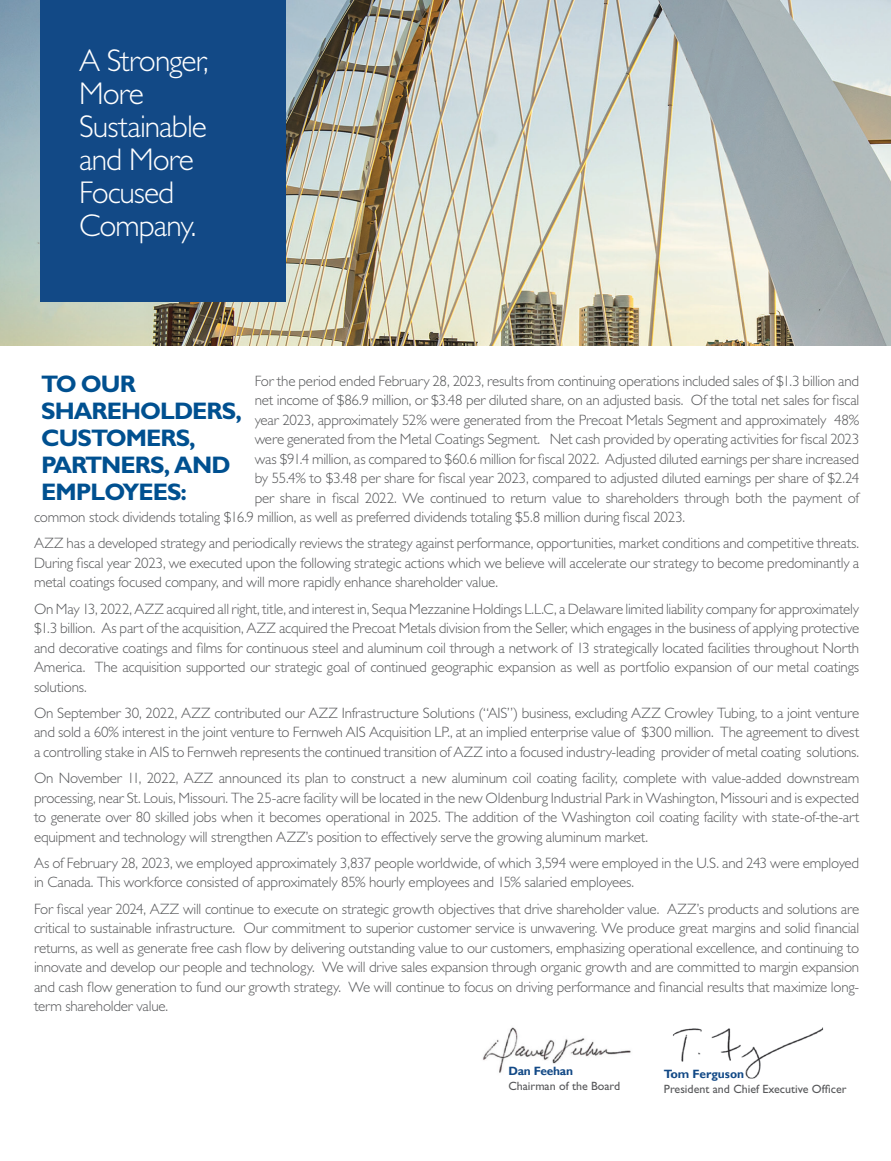
<style>
.page{position:relative;width:891px;height:1161px;background:#fff}
.page>*{position:absolute;margin:0;border:0;box-sizing:border-box;transform-origin:0 0}
.t1{font:300 31.5px/33px "Gill Sans Std";letter-spacing:-.03em;color:#fff}
.t2{font:700 24px/27px "Gill Sans Std";letter-spacing:-.04em;color:#005090}
.t3{font:300 15px/19.5px "Gill Sans Std";letter-spacing:-.015em;color:#57585a;text-align:justify}
.t4{font:12px "Gill Sans Std";color:#57585a}
.t5{font:700 12px "Gill Sans";color:#124986}
.t6{font:700 12px "Gill Sans";letter-spacing:-.02em;color:#124986}
</style>
<div class="page">
<img style="left:0;top:0;width:891px;height:345px">
<div style="left:40px;top:0;width:246px;height:302px;background:#124986"></div>
<img style="left:673px;top:1027px;width:150px;height:52px">
<img style="left:483px;top:1027px;width:148px;height:46px">
<h1 class="t1" style="left:79px;top:44px;width:131px">A Stronger,<br>More<br>Sustainable and More<br>Focused<br>Company.</h1>
<h2 class="t2" style="left:41px;top:370px;width:202px">TO OUR<br>SHAREHOLDERS,<br>CUSTOMERS,<br>PARTNERS, AND<br>EMPLOYEES:</h2>
<p class="t3" style="left:255px;top:371px;width:606px">For the period ended February 28, 2023, results from continuing operations included sales of $1.3 billion and</p>
<p class="t3" style="left:255px;top:390px;width:606px">net income of $86.9 million, or $3.48 per diluted share, on an adjusted basis. Of the total net sales for fiscal</p>
<p class="t3" style="left:255px;top:410px;width:606px">year 2023, approximately 52% were generated from the Precoat Metals Segment and approximately 48%</p>
<p class="t3" style="left:255px;top:429px;width:606px">were generated from the Metal Coatings Segment. Net cash provided by operating activities for fiscal 2023</p>
<p class="t3" style="left:255px;top:449px;width:606px">was $91.4 million, as compared to $60.6 million for fiscal 2022. Adjusted diluted earnings per share increased</p>
<p class="t3" style="left:255px;top:468px;width:606px">by 55.4% to $3.48 per share for fiscal year 2023, compared to adjusted diluted earnings per share of $2.24</p>
<p class="t3" style="left:255px;top:488px;width:606px">per share in fiscal 2022. We continued to return value to shareholders through both the payment of</p>
<p class="t3" style="left:34px;top:507px;width:653px">common stock dividends totaling $16.9 million, as well as preferred dividends totaling $5.8 million during fiscal 2023.</p>
<p class="t3" style="left:34px;top:534px;width:827px">AZZ has a developed strategy and periodically reviews the strategy against performance, opportunities, market conditions and competitive threats.<br>During fiscal year 2023, we executed upon the following strategic actions which we believe will accelerate our strategy to become predominantly a metal coatings focused company, and will more rapidly enhance shareholder value.</p>
<p class="t3" style="left:34px;top:599px;width:827px">On May 13, 2022, AZZ acquired all right, title, and interest in, Sequa Mezzanine Holdings L.L.C, a Delaware limited liability company for approximately $1.3 billion. As part of the acquisition, AZZ acquired the Precoat Metals division from the Seller, which engages in the business of applying protective and decorative coatings and films for continuous steel and aluminum coil through a network of 13 strategically located facilities throughout North America. The acquisition supported our strategic goal of continued geographic expansion as well as portfolio expansion of our metal coatings solutions.</p>
<p class="t3" style="left:34px;top:703px;width:827px">On September 30, 2022, AZZ contributed our AZZ Infrastructure Solutions (“AIS”) business, excluding AZZ Crowley Tubing, to a joint venture and sold a 60% interest in the joint venture to Fernweh AIS Acquisition LP., at an implied enterprise value of $300 million. The agreement to divest a controlling stake in AIS to Fernweh represents the continued transition of AZZ into a focused industry-leading provider of metal coating solutions.</p>
<p class="t3" style="left:34px;top:768px;width:827px">On November 11, 2022, AZZ announced its plan to construct a new aluminum coil coating facility, complete with value-added downstream processing, near St. Louis, Missouri. The 25-acre facility will be located in the new Oldenburg Industrial Park in Washington, Missouri and is expected to generate over 80 skilled jobs when it becomes operational in 2025. The addition of the Washington coil coating facility with state-of-the-art equipment and technology will strengthen AZZ’s position to effectively serve the growing aluminum market.</p>
<p class="t3" style="left:34px;top:853px;width:827px">As of February 28, 2023, we employed approximately 3,837 people worldwide, of which 3,594 were employed in the U.S. and 243 were employed in Canada. This workforce consisted of approximately 85% hourly employees and 15% salaried employees.</p>
<p class="t3" style="left:34px;top:899px;width:827px">For fiscal year 2024, AZZ will continue to execute on strategic growth objectives that drive shareholder value. AZZ’s products and solutions are critical to sustainable infrastructure. Our commitment to superior customer service is unwavering. We produce great margins and solid financial returns, as well as generate free cash flow by delivering outstanding value to our customers, emphasizing operational excellence, and continuing to innovate and develop our people and technology. We will drive sales expansion through organic growth and are committed to margin expansion and cash flow generation to fund our growth strategy. We will continue to focus on driving performance and financial results that maximize long&shy;term shareholder value.</p>
<p class="t6" style="left:508px;top:1064px;width:66px">Dan Feehan</p>
<p class="t4" style="left:508px;top:1079px;width:113px">Chairman of the Board</p>
<p class="t5" style="left:664px;top:1066px;width:82px">Tom Ferguson</p>
<p class="t4" style="left:664px;top:1082px;width:184px">President and Chief Executive Officer</p>
</div>
